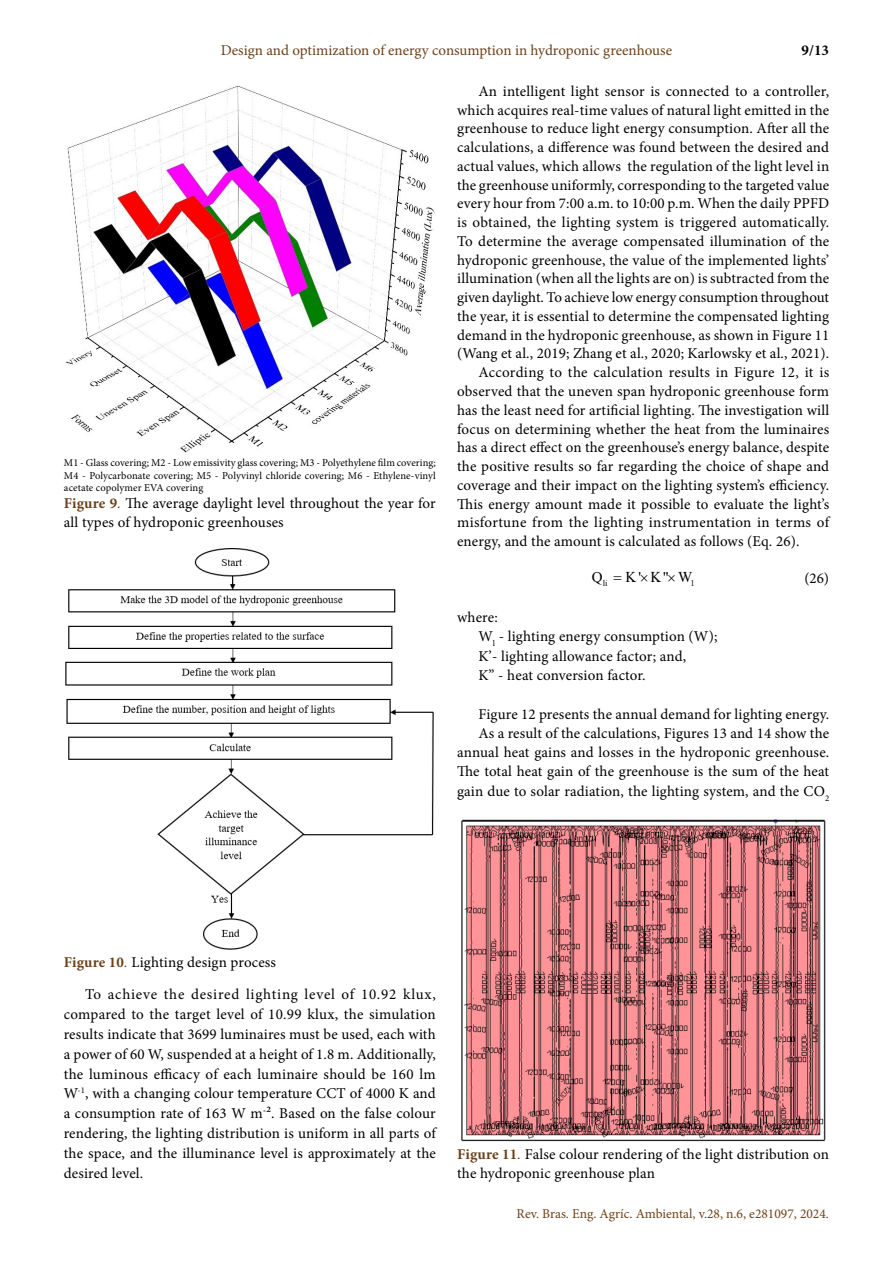
<style>
.page{position:relative;width:893px;height:1263px;background:#fff}
.page>*{position:absolute;margin:0;border:0;box-sizing:border-box;transform-origin:0 0}
.t1{font:15px/19.8px "Minion Pro";letter-spacing:.005em;color:#000}
.t2{font:15px/32.1px "Minion Pro";letter-spacing:.04em;color:#000}
.t3{font:15px "Minion Pro";color:#6c4119}
.t4{font:15px "Minion Pro";letter-spacing:.025em;color:#000}
.t5{font:15px "Times New Roman";color:#000}
.t6{font:700 15px "Minion Pro";color:#000}
.t7{font:13.5px "Minion Pro";color:#6c4119}
.t8{font:10.5px/12.6px "Minion Pro";color:#000;text-align:justify}
.t9{font:8.7px "Times New Roman";color:#000}
.s1{font-weight:700;color:#6c4119}
.s2{font-style:italic;color:#6c4119}
</style>
<div class="page">
<img style="left:65px;top:85px;width:370px;height:368px">
<img style="left:65px;top:548px;width:369px;height:402px">
<img style="left:461px;top:819px;width:365px;height:323px">
<p class="t3" style="left:221px;top:40px;width:453px">Design and optimization of energy consumption in hydroponic greenhouse</p>
<p class="t6" style="left:802px;top:40px;width:29px">9/13</p>
<p class="t8" style="left:64px;top:456px;width:373px">M1 - Glass covering; M2 - Low emissivity glass covering; M3 - Polyethylene film covering; M4 - Polycarbonate covering; M5 - Polyvinyl chloride covering; M6 - Ethylene-vinyl acetate copolymer EVA covering</p>
<p class="t1" style="left:64px;top:494px;width:374px;line-height:18.8px"><span class="s1">Figure 9</span><span class="s2">.</span> The average daylight level throughout the year for all types of hydroponic greenhouses</p>
<p class="t1" style="left:478px;top:81px;width:352px">An intelligent light sensor is connected to a controller,</p>
<p class="t1" style="left:457px;top:100px;width:374px">which acquires real-time values of natural light emitted in the</p>
<p class="t1" style="left:457px;top:119px;width:374px">greenhouse to reduce light energy consumption. After all the</p>
<p class="t1" style="left:457px;top:138px;width:374px">calculations, a difference was found between the desired and</p>
<p class="t1" style="left:457px;top:156px;width:374px">actual values, which allows the regulation of the light level in</p>
<p class="t1" style="left:457px;top:175px;width:373px">the greenhouse uniformly, corresponding to the targeted value</p>
<p class="t1" style="left:457px;top:194px;width:373px">every hour from 7:00 a.m. to 10:00 p.m. When the daily PPFD</p>
<p class="t1" style="left:457px;top:213px;width:374px">is obtained, the lighting system is triggered automatically.</p>
<p class="t1" style="left:457px;top:231px;width:374px">To determine the average compensated illumination of the</p>
<p class="t1" style="left:457px;top:250px;width:374px">hydroponic greenhouse, the value of the implemented lights’</p>
<p class="t1" style="left:457px;top:269px;width:374px">illumination (when all the lights are on) is subtracted from the</p>
<p class="t1" style="left:457px;top:288px;width:374px">given daylight. To achieve low energy consumption throughout</p>
<p class="t1" style="left:457px;top:306px;width:374px">the year, it is essential to determine the compensated lighting</p>
<p class="t1" style="left:457px;top:325px;width:374px">demand in the hydroponic greenhouse, as shown in Figure 11</p>
<p class="t1" style="left:457px;top:344px;width:374px">(Wang et al., 2019; Zhang et al., 2020; Karlowsky et al., 2021).</p>
<p class="t4" style="left:478px;top:362px;width:352px">According to the calculation results in Figure 12, it is</p>
<p class="t1" style="left:457px;top:381px;width:374px">observed that the uneven span hydroponic greenhouse form</p>
<p class="t1" style="left:457px;top:400px;width:374px">has the least need for artificial lighting. The investigation will</p>
<p class="t1" style="left:457px;top:419px;width:374px">focus on determining whether the heat from the luminaires</p>
<p class="t1" style="left:457px;top:438px;width:374px">has a direct effect on the greenhouse’s energy balance, despite</p>
<p class="t1" style="left:457px;top:456px;width:374px">the positive results so far regarding the choice of shape and</p>
<p class="t1" style="left:457px;top:475px;width:374px">coverage and their impact on the lighting system’s efficiency.</p>
<p class="t1" style="left:457px;top:494px;width:374px">This energy amount made it possible to evaluate the light’s</p>
<p class="t1" style="left:457px;top:513px;width:374px">misfortune from the lighting instrumentation in terms of</p>
<p class="t1" style="left:457px;top:531px;width:344px">energy, and the amount is calculated as follows (Eq. 26).</p>
<p class="t5" style="left:592px;top:567px;width:12px">Q</p>
<p class="t5" style="left:625px;top:567px;width:69px">K' K" W</p>
<p class="t1" style="left:804px;top:568px;width:26px">(26)</p>
<p class="t9" style="left:603px;top:577px;width:6px">li</p>
<p class="t9" style="left:691px;top:577px;width:6px">1</p>
<p class="t1" style="left:478px;top:607px;width:241px;line-height:19.4px;text-indent:-21px">where:<br>W<sub>l</sub> - lighting energy consumption (W);<br>K’- lighting allowance factor; and,<br>K” - heat conversion factor.</p>
<p class="t1" style="left:457px;top:704px;width:374px;line-height:19.4px;text-align:right">Figure 12 presents the annual demand for lighting energy.<br>As a result of the calculations, Figures 13 and 14 show the annual heat gains and losses in the hydroponic greenhouse.<br>The total heat gain of the greenhouse is the sum of the heat gain due to solar radiation, the lighting system, and the CO<sub>2</sub></p>
<p class="t2" style="left:85px;top:946px;width:352px;text-indent:-21px"><span class="s1">Figure 10</span><span class="s2">.</span> Lighting design process<br>To achieve the desired lighting level of 10.92 klux,</p>
<p class="t1" style="left:64px;top:1004px;width:374px;text-align:justify">compared to the target level of 10.99 klux, the simulation results indicate that 3699 luminaires must be used, each with a power of 60 W, suspended at a height of 1.8 m. Additionally, the luminous efficacy of each luminaire should be 160 lm W<sup>-1</sup>, with a changing colour temperature CCT of 4000 K and a consumption rate of 163 W m<sup>-</sup>². Based on the false colour rendering, the lighting distribution is uniform in all parts of the space, and the illuminance level is approximately at the desired level.</p>
<p class="t1" style="left:457px;top:1145px;width:373px;line-height:18.8px"><span class="s1">Figure 11</span><span class="s2">.</span> False colour rendering of the light distribution on the hydroponic greenhouse plan</p>
<p class="t7" style="left:517px;top:1204px;width:314px">Rev. Bras. Eng. Agríc. Ambiental, v.28, n.6, e281097, 2024.</p>
</div>
